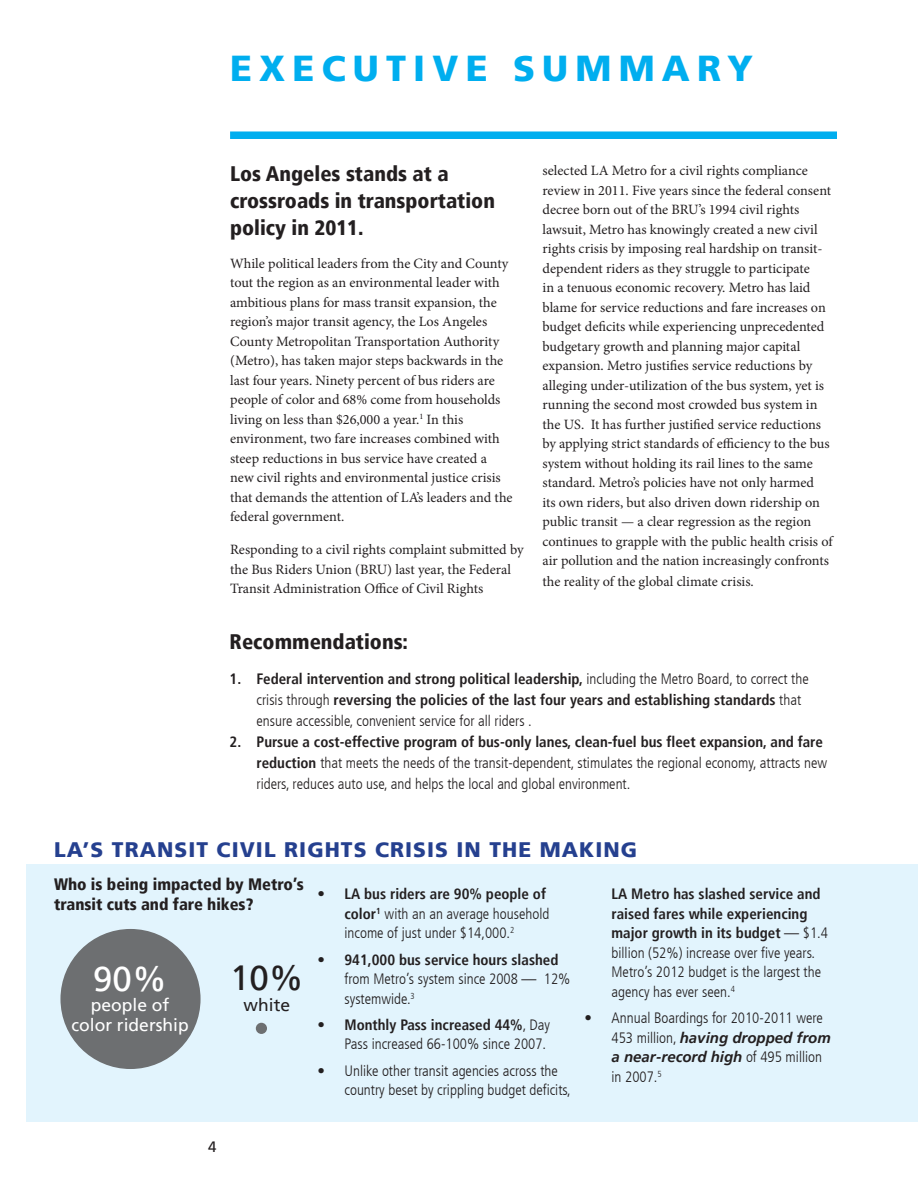
<style>
.page{position:relative;width:918px;height:1188px;background:#fff}
.page>*{position:absolute;margin:0;border:0;box-sizing:border-box;transform-origin:0 0}
.t1{font:900 36px "Frutiger LT";letter-spacing:.2em;color:#00aeef}
.t2{font:34.95px "Frutiger LT";color:#fff}
.t3{font:34.95px "Frutiger LT";color:#231f20}
.t4{font:900 condensed 21px/27px "Frutiger LT";color:#231f20}
.t5{font:900 21px "Frutiger LT";letter-spacing:.05em;color:#25408f}
.t6{font:17.4px/20.4px "Frutiger LT";color:#fff;text-align:center}
.t7{font:17.4px "Frutiger LT";color:#231f20}
.t8{font:900 condensed 16.5px/19.8px "Frutiger LT";color:#231f20}
.t9{font:300 condensed 15px/19.5px "Frutiger LT";color:#231f20}
.t10{font:700 condensed 15px/21px "Frutiger LT";color:#231f20}
.t11{font:15px "Frutiger LT";color:#231f20}
.t12{font:14.25px/19.5px "Minion Pro";color:#231f20}
.s1{font-weight:300}
.s2{font-weight:700}
.s3{font-weight:700;font-style:italic;font-stretch:normal}
</style>
<div class="page">
<div style="left:27px;top:864px;width:891px;height:257px;background:#e2f4fd"></div>
<div style="left:60px;top:929px;width:141px;height:140px;background:#6d6f71;border-radius:50%"></div>
<div style="left:256px;top:1023px;width:11px;height:11px;background:#6d6f71;border-radius:50%"></div>
<div style="left:230px;top:131px;width:607px;height:8px;background:#00aeef"></div>
<h1 class="t1" style="left:230px;top:47px;width:524px">EXEC UT IVE SUMMARY</h1>
<h3 class="t4" style="left:230px;top:160px;width:266px">Los Angeles stands at a crossroads in transportation policy in 2011.</h3>
<p class="t12" style="left:230px;top:253px;width:284px">While political leaders from the City and County tout the region as an environmental leader with ambitious plans for mass transit expansion, the region’s major transit agency, the Los Angeles County Metropolitan Transportation Authority (Metro), has taken major steps backwards in the last four years. Ninety percent of bus riders are people of color and 68% come from households living on less than $26,000 a year.<sup>1</sup> In this environment, two fare increases combined with steep reductions in bus service have created a new civil rights and environmental justice crisis that demands the attention of LA’s leaders and the federal government.</p>
<p class="t12" style="left:230px;top:540px;width:295px">Responding to a civil rights complaint submitted by the Bus Riders Union (BRU) last year, the Federal<br>Transit Administration Office of Civil Rights</p>
<p class="t12" style="left:543px;top:161px;width:292px">selected LA Metro for a civil rights compliance review in 2011. Five years since the federal consent decree born out of the BRU’s 1994 civil rights lawsuit, Metro has knowingly created a new civil rights crisis by imposing real hardship on transit&shy;dependent riders as they struggle to participate<br>in a tenuous economic recovery. Metro has laid blame for service reductions and fare increases on budget deficits while experiencing unprecedented budgetary growth and planning major capital expansion. Metro justifies service reductions by alleging under-utilization of the bus system, yet is running the second most crowded bus system in the US. It has further justified service reductions by applying strict standards of efficiency to the bus system without holding its rail lines to the same standard. Metro’s policies have not only harmed<br>its own riders, but also driven down ridership on public transit — a clear regression as the region continues to grapple with the public health crisis of air pollution and the nation increasingly confronts</p>
<p class="t12" style="left:543px;top:572px;width:213px">the reality of the global climate crisis.</p>
<h3 class="t4" style="left:230px;top:628px;width:180px">Recommendations:</h3>
<p class="t10" style="left:257px;top:668px;width:554px;text-indent:-27px">1. Federal intervention and strong political leadership, <span class="s1">including the Metro Board, to correct the crisis through</span> reversing the policies of the last four years and establishing standards <span class="s1">that ensure accessible, convenient service for all riders .</span></p>
<p class="t9" style="left:257px;top:731px;width:572px;line-height:21px;text-indent:-27px"><span class="s2">2. Pursue a cost-effective program of bus-only lanes, clean-fuel bus fleet expansion, and fare reduction</span> that meets the needs of the transit-dependent, stimulates the regional economy, attracts new riders, reduces auto use, and helps the local and global environment.</p>
<h3 class="t5" style="left:54px;top:837px;width:585px">LA’S TRANSIT CIVIL RIGHTS CRISIS IN THE MAKING</h3>
<p class="t8" style="left:54px;top:874px;width:251px">Who is being impacted by Metro’s transit cuts and fare hikes?</p>
<h2 class="t2" style="left:93px;top:958px;width:75px">90%</h2>
<p class="t6" style="left:71px;top:995px;width:119px">people of color ridership</p>
<h2 class="t3" style="left:230px;top:958px;width:75px">10%</h2>
<p class="t7" style="left:244px;top:994px;width:48px">white</p>
<p class="t9" style="left:345px;top:885px;width:206px;text-indent:-27px"><span class="s2">• LA bus riders are 90% people of color</span><sup>1</sup> with an an average household income of just under $14,000.<sup>2</sup></p>
<p class="t10" style="left:318px;top:949px;width:242px">• 941,000 bus service hours slashed</p>
<p class="t9" style="left:345px;top:969px;width:227px">from Metro’s system since 2008 — 12% systemwide.<sup>3</sup></p>
<p class="t9" style="left:318px;top:1015px;width:234px;text-align:right"><span class="s2">• Monthly Pass increased 44%</span>, Day<br>Pass increased 66-100% since 2007.</p>
<p class="t9" style="left:345px;top:1061px;width:228px;text-indent:-27px">• Unlike other transit agencies across the country beset by crippling budget deficits,</p>
<p class="t9" style="left:612px;top:885px;width:218px"><span class="s2">LA Metro has slashed service and raised fares while experiencing major growth in its budget</span> — $1.4 billion (52%) increase over five years.<br>Metro’s 2012 budget is the largest the agency has ever seen.<sup>4</sup></p>
<p class="t9" style="left:612px;top:1008px;width:221px;text-indent:-27px">• Annual Boardings for 2010-2011 were<br>453 million, <span class="s3">having dropped from a near-record high</span> of 495 million in 2007.<sup>5</sup></p>
<p class="t11" style="left:208px;top:1138px;width:10px">4</p>
</div>
